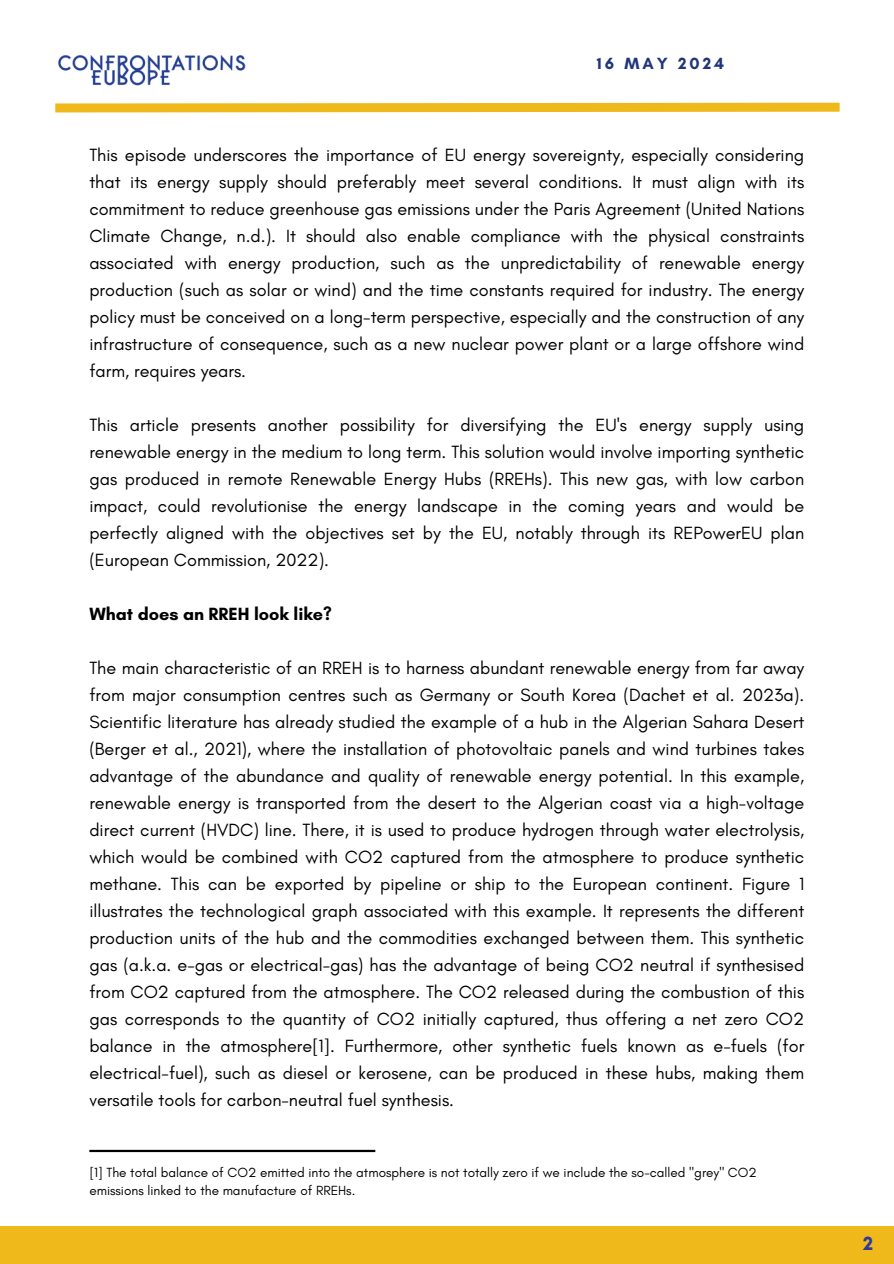
<style>
.page{position:relative;width:894px;height:1264px;background:#fff}
.page>*{position:absolute;margin:0;border:0;box-sizing:border-box;transform-origin:0 0}
.t1{font:700 19.5px "Glacial Indifference";color:#303a99}
.t2{font:18px/27px "Glacial Indifference";color:#000;text-align:justify}
.t3{font:700 18px "Glacial Indifference";color:#000}
.t4{font:700 16.5px "Glacial Indifference";letter-spacing:.185em;color:#203679}
.t5{font:13.5px/18px "Glacial Indifference";color:#000}
</style>
<div class="page">
<svg style="left:55px;top:102px;width:785px;height:11px;background:#f1c33f"></svg>
<div style="left:0;top:1226px;width:893px;height:37px;background:#efb91c"></div>
<img style="left:55px;top:55px;width:205px;height:49px">
<hr style="left:89px;top:1149px;width:286px;height:3px;background:#000">
<p class="t4" style="left:596px;top:54px;width:129px">16 MAY 2024</p>
<p class="t2" style="left:89px;top:141px;width:716px">This episode underscores the importance of EU energy sovereignty, especially considering that its energy supply should preferably meet several conditions. It must align with its commitment to reduce greenhouse gas emissions under the Paris Agreement (United Nations Climate Change, n.d.). It should also enable compliance with the physical constraints associated with energy production, such as the unpredictability of renewable energy production (such as solar or wind) and the time constants required for industry. The energy policy must be conceived on a long-term perspective, especially and the construction of any infrastructure of consequence, such as a new nuclear power plant or a large offshore wind farm, requires years.</p>
<h1 class="t2" style="left:89px;top:411px;width:716px">This article presents another possibility for diversifying the EU's energy supply using renewable energy in the medium to long term. This solution would involve importing synthetic gas produced in remote Renewable Energy Hubs (RREHs). This new gas, with low carbon impact, could revolutionise the energy landscape in the coming years and would be perfectly aligned with the objectives set by the EU, notably through its REPowerEU plan (European Commission, 2022).</h1>
<h3 class="t3" style="left:89px;top:603px;width:244px">What does an RREH look like?</h3>
<h3 class="t2" style="left:89px;top:654px;width:716px">The main characteristic of an RREH is to harness abundant renewable energy from far away from major consumption centres such as Germany or South Korea (Dachet et al. 2023a).<br>Scientific literature has already studied the example of a hub in the Algerian Sahara Desert (Berger et al., 2021), where the installation of photovoltaic panels and wind turbines takes advantage of the abundance and quality of renewable energy potential. In this example, renewable energy is transported from the desert to the Algerian coast via a high-voltage direct current (HVDC) line. There, it is used to produce hydrogen through water electrolysis, which would be combined with CO2 captured from the atmosphere to produce synthetic methane. This can be exported by pipeline or ship to the European continent. Figure 1 illustrates the technological graph associated with this example. It represents the different production units of the hub and the commodities exchanged between them. This synthetic gas (a.k.a. e-gas or electrical-gas) has the advantage of being CO2 neutral if synthesised from CO2 captured from the atmosphere. The CO2 released during the combustion of this gas corresponds to the quantity of CO2 initially captured, thus offering a net zero CO2 balance in the atmosphere[1]. Furthermore, other synthetic fuels known as e-fuels (for electrical-fuel), such as diesel or kerosene, can be produced in these hubs, making them versatile tools for carbon-neutral fuel synthesis.</h3>
<p class="t5" style="left:89px;top:1163px;width:668px">[1] The total balance of CO2 emitted into the atmosphere is not totally zero if we include the so-called "grey" CO2 emissions linked to the manufacture of RREHs.</p>
<h2 class="t1" style="left:863px;top:1231px;width:12px">2</h2>
</div>
